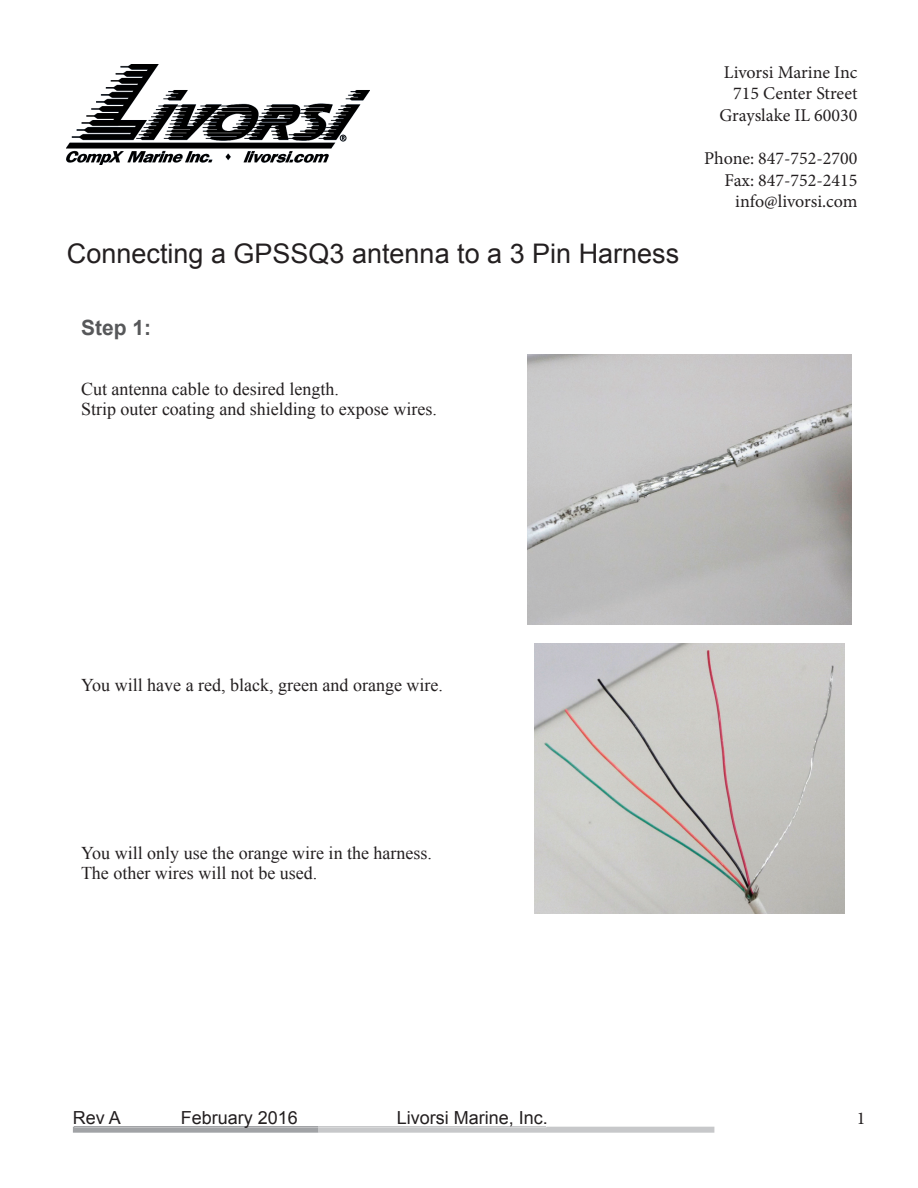
<style>
.page{position:relative;width:918px;height:1188px;background:#fff}
.page>*{position:absolute;margin:0;border:0;box-sizing:border-box;transform-origin:0 0}
.t1{font:27px "Arial";color:#231f20}
.t2{font:700 21px "Arial";color:#57585a}
.t3{font:18px/19.8px "Times New Roman";color:#231f20}
.t4{font:18px/21.6px "Minion Pro";color:#231f20;text-align:right}
.t5{font:18px "Arial";color:#231f20}
</style>
<div class="page">
<img style="left:67px;top:65px;width:302px;height:99px">
<svg style="left:73px;top:1127px;width:641px;height:6px;background:#bdbec0"></svg>
<hr style="left:319px;top:1127px;width:227px;height:1px;background:#c7c8ca">
<img style="left:527px;top:354px;width:324px;height:270px">
<img style="left:534px;top:644px;width:310px;height:270px">
<h1 class="t1" style="left:67px;top:236px;width:614px">Connecting a GPSSQ3 antenna to a 3 Pin Harness</h1>
<p class="t2" style="left:81px;top:314px;width:72px">Step 1:</p>
<p class="t3" style="left:81px;top:379px;width:357px">Cut antenna cable to desired length.<br>Strip outer coating and shielding to expose wires.</p>
<p class="t4" style="left:720px;top:61px;width:139px">Livorsi Marine Inc<br>715 Center Street<br>Grayslake IL 60030</p>
<p class="t4" style="left:704px;top:148px;width:155px">Phone: 847-752-2700<br>Fax: 847-752-2415 info@livorsi.com</p>
<p class="t3" style="left:81px;top:675px;width:364px">You will have a red, black, green and orange wire.</p>
<p class="t3" style="left:81px;top:843px;width:353px">You will only use the orange wire in the harness.<br>The other wires will not be used.</p>
<p class="t5" style="left:73px;top:1105px;width:50px">Rev A</p>
<p class="t5" style="left:181px;top:1105px;width:119px">February 2016</p>
<p class="t5" style="left:397px;top:1105px;width:153px">Livorsi Marine, Inc.</p>
<p class="t4" style="left:857px;top:1107px;width:10px">1</p>
</div>
